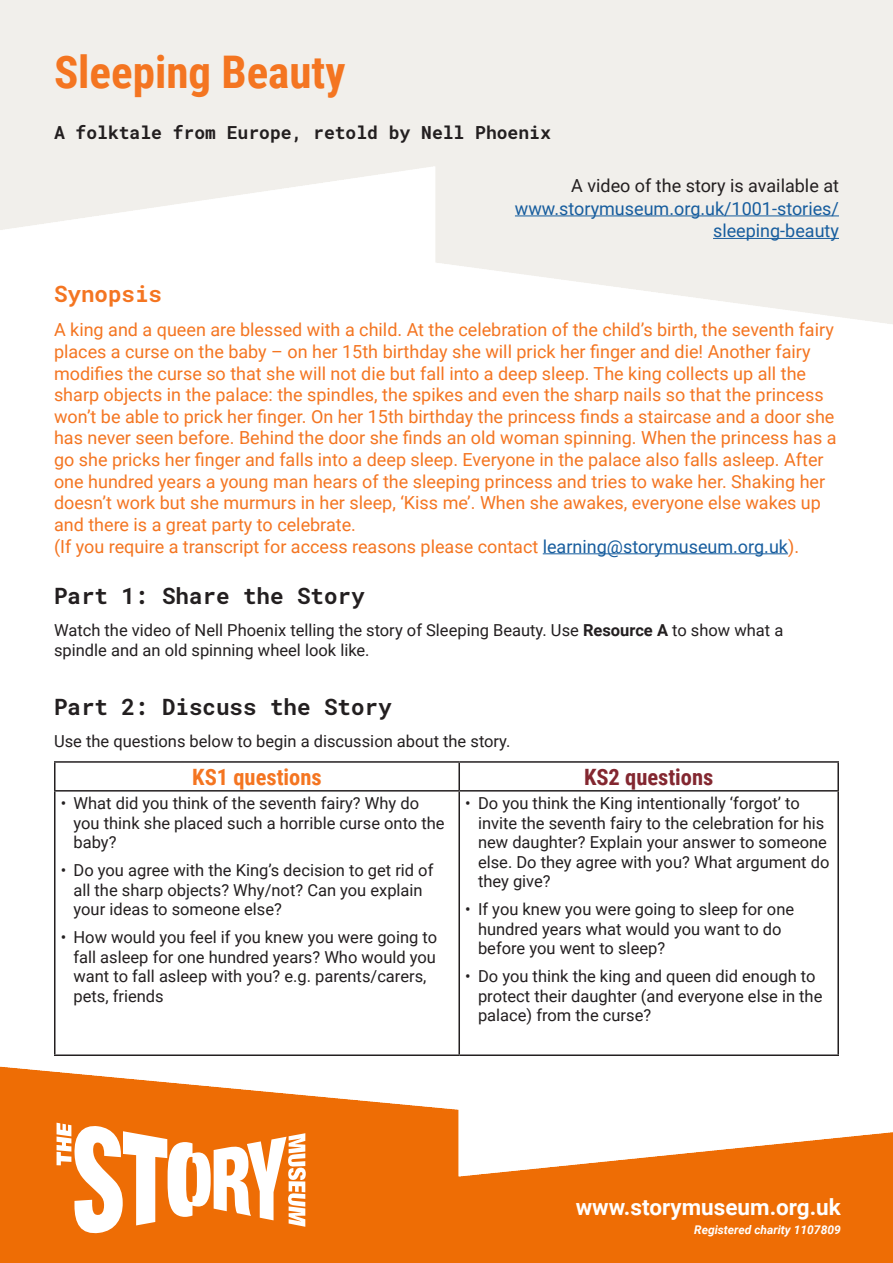
<style>
.page{position:relative;width:893px;height:1263px;background:#fff}
.page>*{position:absolute;margin:0;border:0;box-sizing:border-box;transform-origin:0 0}
.t1{font:700 45px "Roboto Condensed";color:#f47521}
.t2{font:700 22.5px "Roboto Mono";color:#231f20}
.t3{font:700 22.5px "Roboto";color:#fff}
.t4{font:700 22.5px "Roboto Condensed";color:#f47521}
.t5{font:700 22.5px "Roboto Condensed";color:#832730}
.t6{font:700 22.5px "Roboto Mono";color:#f47521}
.t7{font:18px/21.6px "Roboto";color:#f47521}
.t8{font:18px/22.5px "Roboto";color:#175d9e;text-align:right}
.t9{font:700 18px "Roboto Mono";color:#231f20}
.t10{font:16.5px/19.5px "Roboto";color:#231f20}
.t11{font:italic 700 12px "Roboto";color:#fff}
.s1{color:#231f20}
.s2{color:#175d9e}
.s3{font-weight:700}
</style>
<div class="page">
<hr style="left:54px;top:761px;width:405px;height:2px;background:#231f20">
<hr style="left:54px;top:763px;width:2px;height:27px;background:#231f20">
<hr style="left:459px;top:761px;width:380px;height:2px;background:#231f20">
<hr style="left:458px;top:763px;width:2px;height:27px;background:#231f20">
<hr style="left:837px;top:763px;width:2px;height:27px;background:#231f20">
<hr style="left:54px;top:790px;width:405px;height:1px;background:#231f20">
<hr style="left:54px;top:791px;width:2px;height:263px;background:#231f20">
<hr style="left:459px;top:790px;width:380px;height:1px;background:#231f20">
<hr style="left:458px;top:791px;width:2px;height:263px;background:#231f20">
<hr style="left:837px;top:791px;width:2px;height:263px;background:#231f20">
<hr style="left:54px;top:1054px;width:405px;height:2px;background:#231f20">
<hr style="left:459px;top:1054px;width:380px;height:2px;background:#231f20">
<hr style="left:543px;top:553px;width:245px;height:1px;background:#175d9e">
<img style="left:0;top:1066px;width:893px;height:197px">
<svg style="left:57px;top:1123px;width:249px;height:112px"></svg>
<hr style="left:515px;top:215px;width:324px;height:1px;background:#175d9e">
<hr style="left:713px;top:238px;width:126px;height:1px;background:#175d9e">
<p class="t1" style="left:54px;top:40px;width:293px">Sleeping Beauty</p>
<p class="t9" style="left:54px;top:120px;width:498px">A folktale from Europe, retold by Nell Phoenix</p>
<p class="t8" style="left:515px;top:174px;width:326px"><span class="s1">A video of the story is available at </span>www.storymuseum.org.uk/1001-stories/ sleeping-beauty</p>
<p class="t6" style="left:54px;top:278px;width:109px">Synopsis</p>
<p class="t7" style="left:54px;top:319px;width:784px">A king and a queen are blessed with a child. At the celebration of the child’s birth, the seventh fairy places a curse on the baby – on her 15th birthday she will prick her finger and die! Another fairy modifies the curse so that she will not die but fall into a deep sleep. The king collects up all the sharp objects in the palace: the spindles, the spikes and even the sharp nails so that the princess won’t be able to prick her finger. On her 15th birthday the princess finds a staircase and a door she has never seen before. Behind the door she finds an old woman spinning. When the princess has a go she pricks her finger and falls into a deep sleep. Everyone in the palace also falls asleep. After one hundred years a young man hears of the sleeping princess and tries to wake her. Shaking her doesn’t work but she murmurs in her sleep, ‘Kiss me’. When she awakes, everyone else wakes up and there is a great party to celebrate.<br>(If you require a transcript for access reasons please contact <span class="s2">learning@storymuseum.org.uk</span>).</p>
<p class="t2" style="left:54px;top:580px;width:312px">Part 1: Share the Story</p>
<p class="t10" style="left:54px;top:620px;width:731px">Watch the video of Nell Phoenix telling the story of Sleeping Beauty. Use <span class="s3">Resource A</span> to show what a spindle and an old spinning wheel look like.</p>
<p class="t2" style="left:54px;top:691px;width:339px">Part 2: Discuss the Story</p>
<p class="t10" style="left:54px;top:731px;width:458px">Use the questions below to begin a discussion about the story.</p>
<p class="t4" style="left:192px;top:761px;width:131px">KS1 questions</p>
<p class="t5" style="left:584px;top:761px;width:131px">KS2 questions</p>
<p class="t10" style="left:74px;top:793px;width:373px;text-indent:-13px">• What did you think of the seventh fairy? Why do you think she placed such a horrible curse onto the baby?</p>
<p class="t10" style="left:74px;top:860px;width:361px;text-indent:-13px">• Do you agree with the King’s decision to get rid of all the sharp objects? Why/not? Can you explain your ideas to someone else?</p>
<p class="t10" style="left:74px;top:927px;width:365px;text-indent:-13px">• How would you feel if you knew you were going to fall asleep for one hundred years? Who would you want to fall asleep with you? e.g. parents/carers, pets, friends</p>
<p class="t10" style="left:478px;top:793px;width:353px;text-indent:-13px">• Do you think the King intentionally ‘forgot’ to invite the seventh fairy to the celebration for his new daughter? Explain your answer to someone else. Do they agree with you? What argument do they give?</p>
<p class="t10" style="left:478px;top:899px;width:318px;text-indent:-13px">• If you knew you were going to sleep for one hundred years what would you want to do before you went to sleep?</p>
<p class="t10" style="left:478px;top:966px;width:346px;text-indent:-13px">• Do you think the king and queen did enough to protect their daughter (and everyone else in the palace) from the curse?</p>
<p class="t3" style="left:576px;top:1191px;width:267px">www.storymuseum.org.uk</p>
<p class="t11" style="left:694px;top:1221px;width:148px">Registered charity 1107809</p>
</div>
